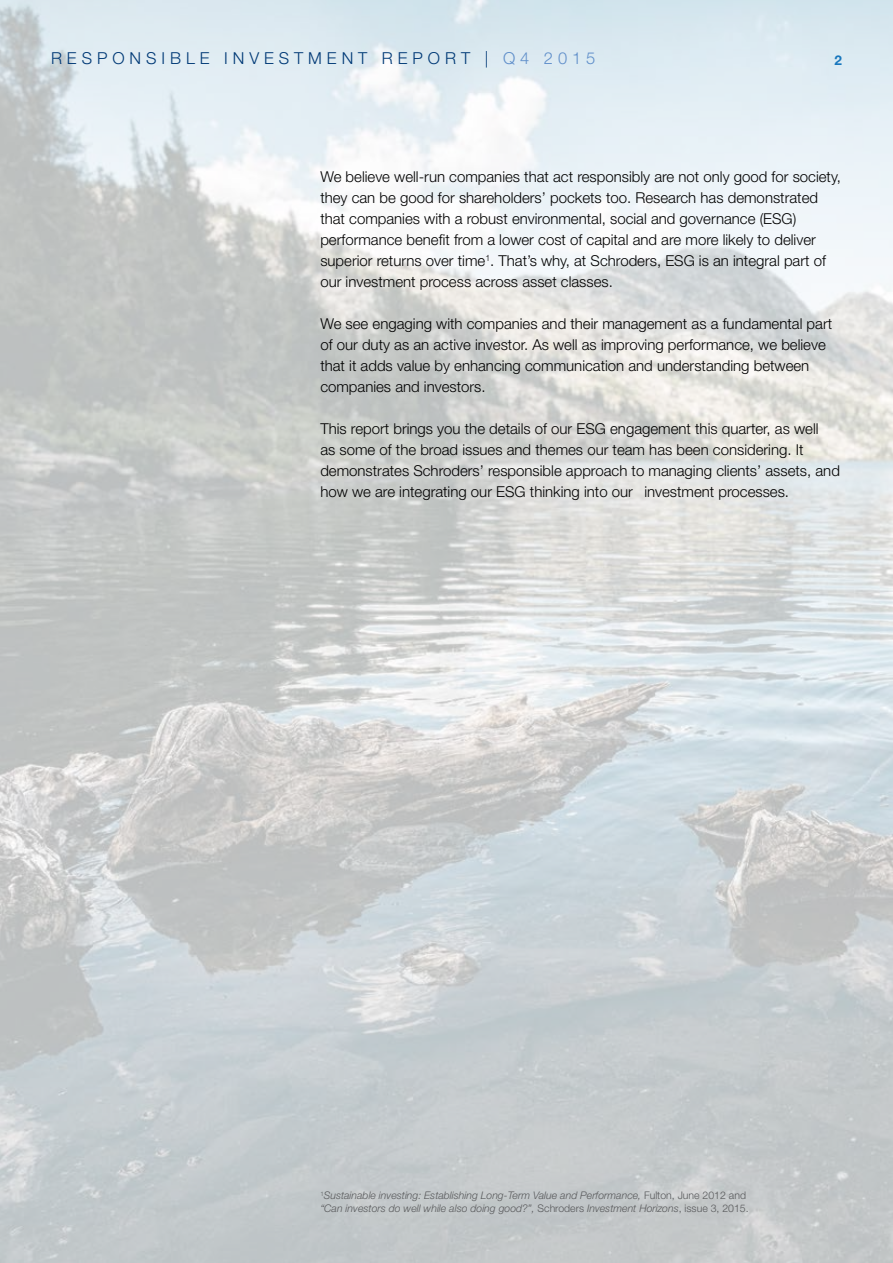
<style>
.page{position:relative;width:893px;height:1263px;background:#fff}
.page>*{position:absolute;margin:0;border:0;box-sizing:border-box;transform-origin:0 0}
.t1{font:300 16.5px "Helvetica Neue";letter-spacing:.3em;color:#003976}
.t2{font:300 16.5px "Helvetica Neue";letter-spacing:.3em;color:#608fca}
.t3{font:300 15px/21px "Helvetica Neue";color:#000}
.t4{font:700 13.5px "Helvetica Neue";color:#1877bd}
.t5{font:italic 300 10.5px/12.6px "Helvetica Neue";color:#58595b}
.s1{color:#003976}
.s2{font-style:normal}
</style>
<div class="page">
<img style="left:0;top:0;width:893px;height:1263px">
<p class="t1" style="left:51px;top:48px;width:31px">R espo</p>
<p class="t1" style="left:130px;top:48px;width:29px">n sib</p>
<p class="t1" style="left:186px;top:48px;width:92px">le Invest</p>
<p class="t1" style="left:308px;top:48px;width:105px">ment Repor</p>
<p class="t2" style="left:461px;top:48px;width:136px"><span class="s1">T |</span> Q4 2015</p>
<p class="t4" style="left:834px;top:52px;width:9px">2</p>
<p class="t3" style="left:320px;top:166px;width:522px">We believe well-run companies that act responsibly are not only good for society, they can be good for shareholders’ pockets too. Research has demonstrated that companies with a robust environmental, social and governance (ESG) performance benefit from a lower cost of capital and are more likely to deliver superior returns over time<sup>1</sup>. That’s why, at Schroders, ESG is an integral part of our investment process across asset classes.</p>
<p class="t3" style="left:320px;top:313px;width:513px">We see engaging with companies and their management as a fundamental part of our duty as an active investor. As well as improving performance, we believe that it adds value by enhancing communication and understanding between companies and investors.</p>
<p class="t3" style="left:320px;top:418px;width:521px">This report brings you the details of our ESG engagement this quarter, as well<br>as some of the broad issues and themes our team has been considering. It demonstrates Schroders’ responsible approach to managing clients’ assets, and how we are integrating our ESG thinking into our investment processes.</p>
<p class="t5" style="left:320px;top:1189px;width:430px"><sup>1</sup>Sustainable investing: Establishing Long-Term Value and Performance, <span class="s2">Fulton, June 2012 and </span>“Can investors do well while also doing good?”, <span class="s2">Schroders</span> Investment Horizons<span class="s2">, issue 3, 2015.</span></p>
</div>
